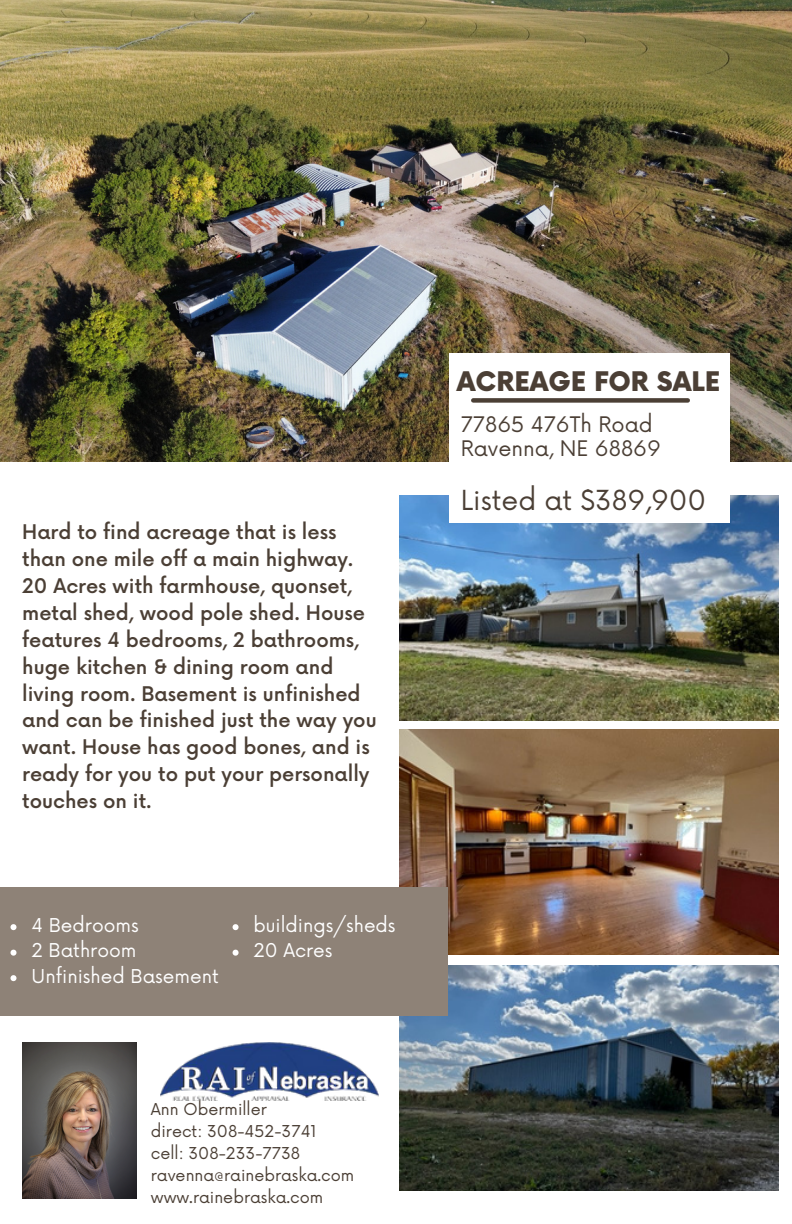
<style>
.page{position:relative;width:792px;height:1224px;background:#fff}
.page>*{position:absolute;margin:0;border:0;box-sizing:border-box;transform-origin:0 0}
.t1{font:27px "Now";color:#4b3f35}
.t2{font:900 26.4px "Now";color:#4b3f35}
.t3{font:21px/24px "Now";color:#4b3f35}
.t4{font:500 19.6px/26.8px "Now";color:#4b3f35}
.t5{font:18.6px/25.6px "Now";color:#fff}
.t6{font:16px/22px "Now";color:#4b3f35}
</style>
<div class="page">
<img style="left:0;top:0;width:792px;height:462px">
<img style="left:399px;top:496px;width:380px;height:225px">
<img style="left:399px;top:730px;width:380px;height:225px">
<img style="left:399px;top:965px;width:380px;height:225px">
<div style="left:0;top:887px;width:448px;height:129px;background:#8e8277"></div>
<div style="left:449px;top:353px;width:280px;height:169px;background:#fff"></div>
<div style="left:473px;top:398px;width:215px;height:5px;background:#4b3f35"></div>
<img style="left:161px;top:1042px;width:217px;height:59px">
<img style="left:22px;top:1042px;width:114px;height:156px">
<svg style="left:10px;top:924px;width:6px;height:6px"></svg>
<svg style="left:10px;top:950px;width:6px;height:6px"></svg>
<svg style="left:10px;top:975px;width:6px;height:6px"></svg>
<svg style="left:233px;top:924px;width:6px;height:6px"></svg>
<svg style="left:233px;top:950px;width:6px;height:6px"></svg>
<p class="t4" style="left:22px;top:520px;width:356px">Hard to find acreage that is less than one mile off a main highway.<br>20 Acres with farmhouse, quonset, metal shed, wood pole shed. House features 4 bedrooms, 2 bathrooms, huge kitchen &amp; dining room and living room. Basement is unfinished and can be finished just the way you want. House has good bones, and is ready for you to put your personally touches on it.</p>
<p class="t5" style="left:32px;top:913px;width:189px">4 Bedrooms<br>2 Bathroom<br>Unfinished Basement</p>
<p class="t5" style="left:254px;top:913px;width:144px">buildings/sheds<br>20 Acres</p>
<p class="t6" style="left:151px;top:1099px;width:205px">Ann Obermiller<br>direct: 308-452-3741<br>cell: 308-233-7738 ravenna@rainebraska.com www.rainebraska.com</p>
<h2 class="t2" style="left:457px;top:367px;width:265px">ACREAGE FOR SALE</h2>
<p class="t3" style="left:461px;top:413px;width:202px">77865 476Th Road<br>Ravenna, NE 68869</p>
<h1 class="t1" style="left:461px;top:485px;width:247px">Listed at $389,900</h1>
</div>
